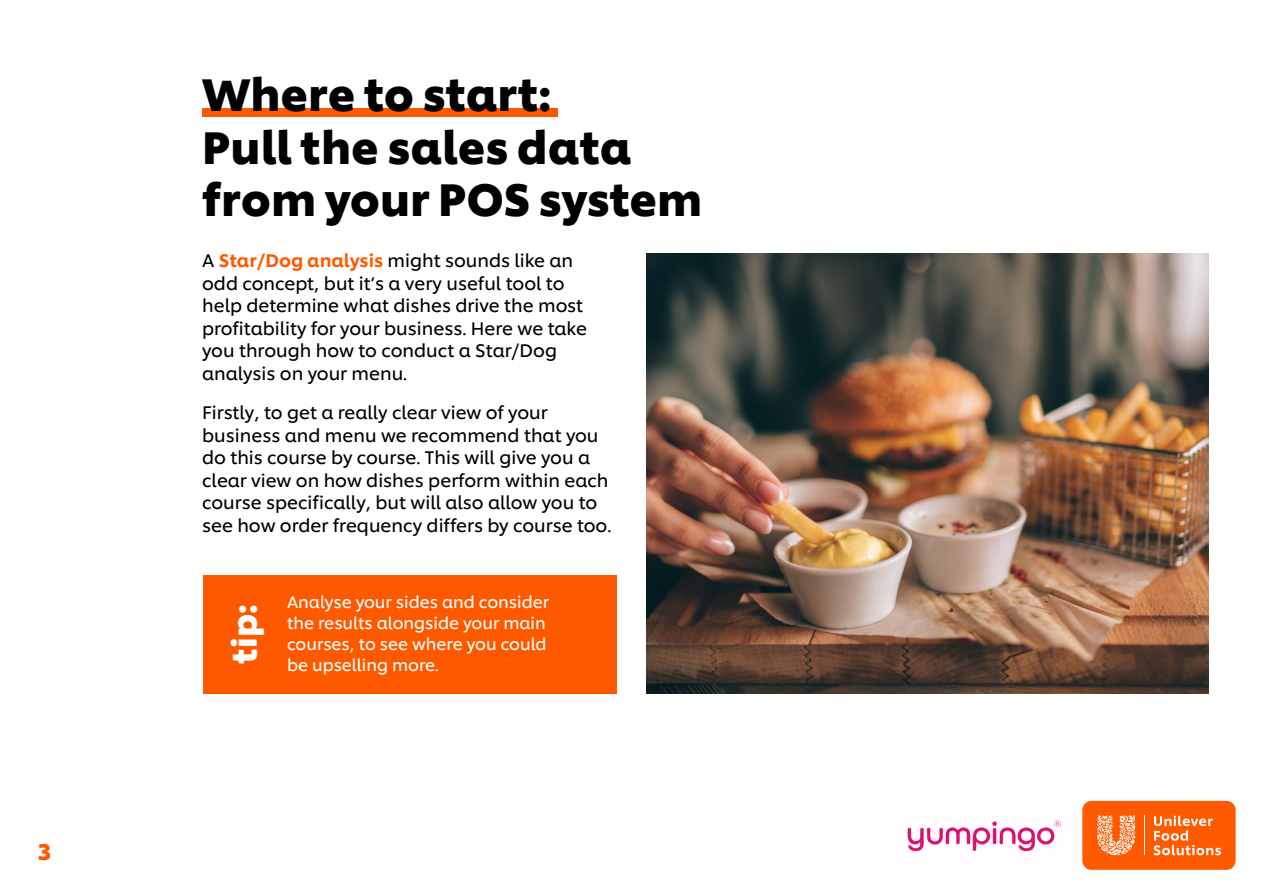
<style>
.page{position:relative;width:1263px;height:893px;background:#fff}
.page>*{position:absolute;margin:0;border:0;box-sizing:border-box;transform-origin:0 0}
.t1{font:700 45px/52.5px "Unilever Shilling";color:#000}
.t2{font:700 34.05px "Unilever Shilling";color:#fff}
.t3{font:700 22.5px "Unilever Shilling";color:#ff5900}
.t4{font:18px/22.5px "Unilever Shilling";color:#000}
.t5{font:16.5px/21px "Unilever Shilling";color:#fff}
.s1{font-weight:500;color:#ff5900}
</style>
<div class="page">
<div style="left:202px;top:108px;width:355px;height:9px;background:#ff5900"></div>
<img style="left:646px;top:253px;width:563px;height:441px">
<div style="left:203px;top:575px;width:414px;height:119px;background:#ff5900"></div>
<img style="left:907px;top:820px;width:155px;height:32px">
<div style="left:1082px;top:801px;width:153px;height:69px;background:#ff5a00;border-radius:9px"></div>
<svg style="left:1097px;top:815px;width:38px;height:40px"></svg>
<hr style="left:1144px;top:816px;width:1px;height:39px;background:#fff">
<svg style="left:1153px;top:816px;width:68px;height:39px"></svg>
<p class="t3" style="left:38px;top:834px;width:15px">3</p>
<h1 class="t1" style="left:202px;top:64px;width:502px">Where to start:<br>Pull the sales data from your POS system</h1>
<p class="t4" style="left:202px;top:248px;width:386px">A <span class="s1">Star/Dog analysis</span> might sounds like an odd concept, but it’s a very useful tool to help determine what dishes drive the most profitability for your business. Here we take you through how to conduct a Star/Dog analysis on your menu.</p>
<p class="t4" style="left:202px;top:400px;width:411px">Firstly, to get a really clear view of your business and menu we recommend that you do this course by course. This will give you a clear view on how dishes perform within each course specifically, but will also allow you to see how order frequency differs by course too.</p>
<h2 class="t2" style="left:218px;top:664px;width:61px;rotate:-90deg">tip:</h2>
<p class="t5" style="left:287px;top:590px;width:264px">Analyse your sides and consider the results alongside your main courses, to see where you could</p>
<p class="t5" style="left:287px;top:653px;width:153px">be upselling more.</p>
</div>
